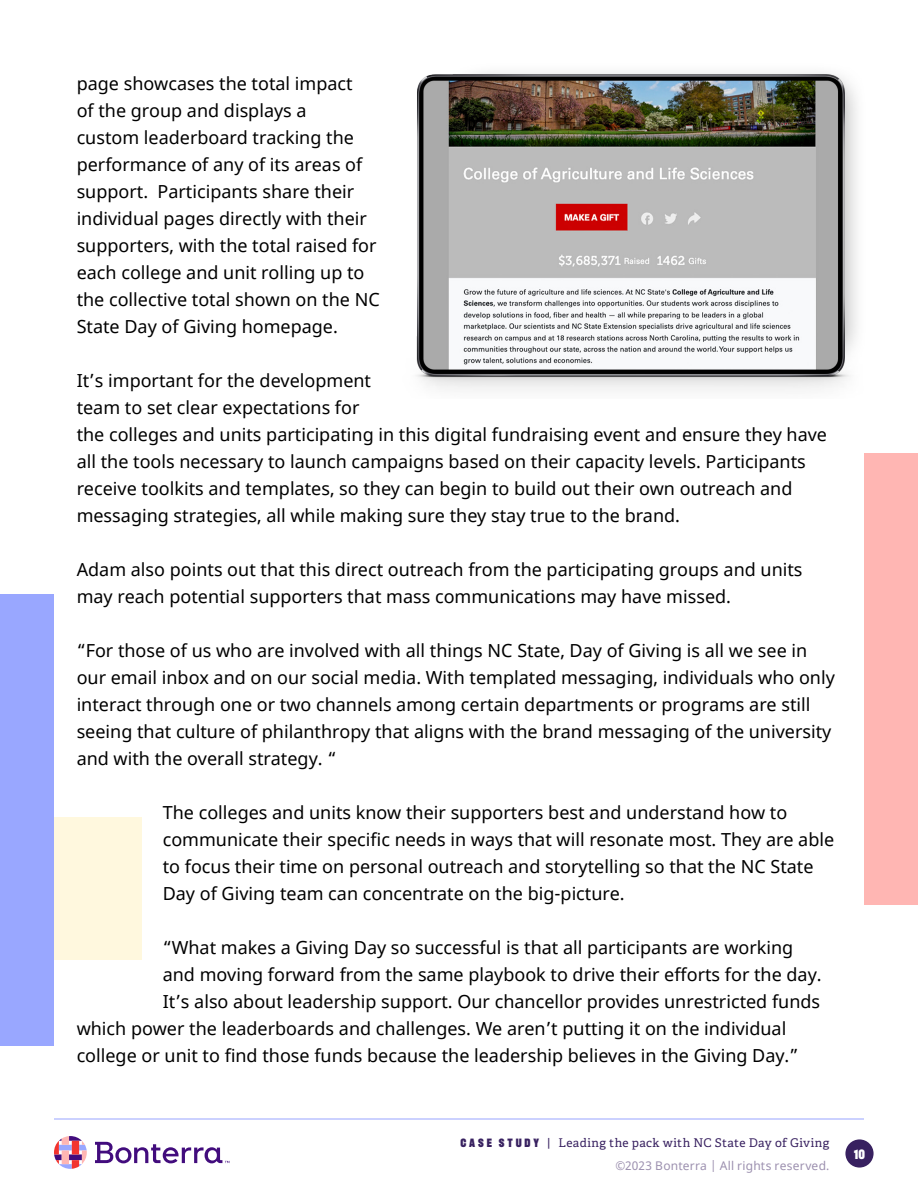
<style>
.page{position:relative;width:918px;height:1188px;background:#fff}
.page>*{position:absolute;margin:0;border:0;box-sizing:border-box;transform-origin:0 0}
.t1{font:18px/27px "Noto Sans";color:#000}
.t2{font:900 13.5px "Recent Grotesk";color:#fefefe}
.t3{font:12px "Adelle";letter-spacing:.025em;color:#382160}
.t4{font:12px "Noto Sans";letter-spacing:.02em;color:#9c90af}
.s1{font-family:"Recent Grotesk";font-weight:900}
</style>
<div class="page">
<svg style="left:95px;top:1142px;width:134px;height:21px"></svg>
<svg style="left:54px;top:1136px;width:33px;height:33px"></svg>
<div style="left:845px;top:1139px;width:29px;height:29px;background:#382160;border-radius:50%"></div>
<hr style="left:54px;top:1118px;width:810px;height:2px;background:#bac2ff">
<img style="left:416px;top:72px;width:441px;height:318px">
<div style="left:0;top:818px;width:142px;height:142px;background:#fff8de"></div>
<div style="left:0;top:594px;width:54px;height:452px;background:#99a7ff"></div>
<div style="left:864px;top:453px;width:54px;height:451px;background:#ffb6b3"></div>
<p class="t1" style="left:77px;top:70px;width:305px">page showcases the total impact<br>of the group and displays a<br>custom leaderboard tracking the performance of any of its areas of support. Participants share their individual pages directly with their supporters, with the total raised for each college and unit rolling up to the collective total shown on the NC State Day of Giving homepage.</p>
<p class="t1" style="left:77px;top:367px;width:752px">It’s important for the development<br>team to set clear expectations for<br>the colleges and units participating in this digital fundraising event and ensure they have all the tools necessary to launch campaigns based on their capacity levels. Participants receive toolkits and templates, so they can begin to build out their own outreach and messaging strategies, all while making sure they stay true to the brand.</p>
<p class="t1" style="left:77px;top:556px;width:727px">Adam also points out that this direct outreach from the participating groups and units may reach potential supporters that mass communications may have missed.</p>
<p class="t1" style="left:77px;top:637px;width:760px">“For those of us who are involved with all things NC State, Day of Giving is all we see in our email inbox and on our social media. With templated messaging, individuals who only interact through one or two channels among certain departments or programs are still seeing that culture of philanthropy that aligns with the brand messaging of the university and with the overall strategy. “</p>
<p class="t1" style="left:163px;top:799px;width:673px">The colleges and units know their supporters best and understand how to communicate their specific needs in ways that will resonate most. They are able to focus their time on personal outreach and storytelling so that the NC State Day of Giving team can concentrate on the big-picture.</p>
<p class="t1" style="left:163px;top:934px;width:632px">“What makes a Giving Day so successful is that all participants are working</p>
<p class="t1" style="left:163px;top:961px;width:660px">and moving forward from the same playbook to drive their efforts for the day.</p>
<p class="t1" style="left:163px;top:988px;width:659px">It’s also about leadership support. Our chancellor provides unrestricted funds</p>
<p class="t1" style="left:77px;top:1015px;width:711px">which power the leaderboards and challenges. We aren’t putting it on the individual</p>
<p class="t1" style="left:77px;top:1042px;width:723px">college or unit to find those funds because the leadership believes in the Giving Day.”</p>
<p class="t3" style="left:460px;top:1136px;width:371px"><span class="s1">C A S E S T U D Y</span> | Leading the pack with NC State Day of Giving</p>
<p class="t4" style="left:615px;top:1157px;width:216px">©2023 Bonterra | All rights reserved.</p>
<p class="t2" style="left:854px;top:1146px;width:12px">10</p>
</div>
